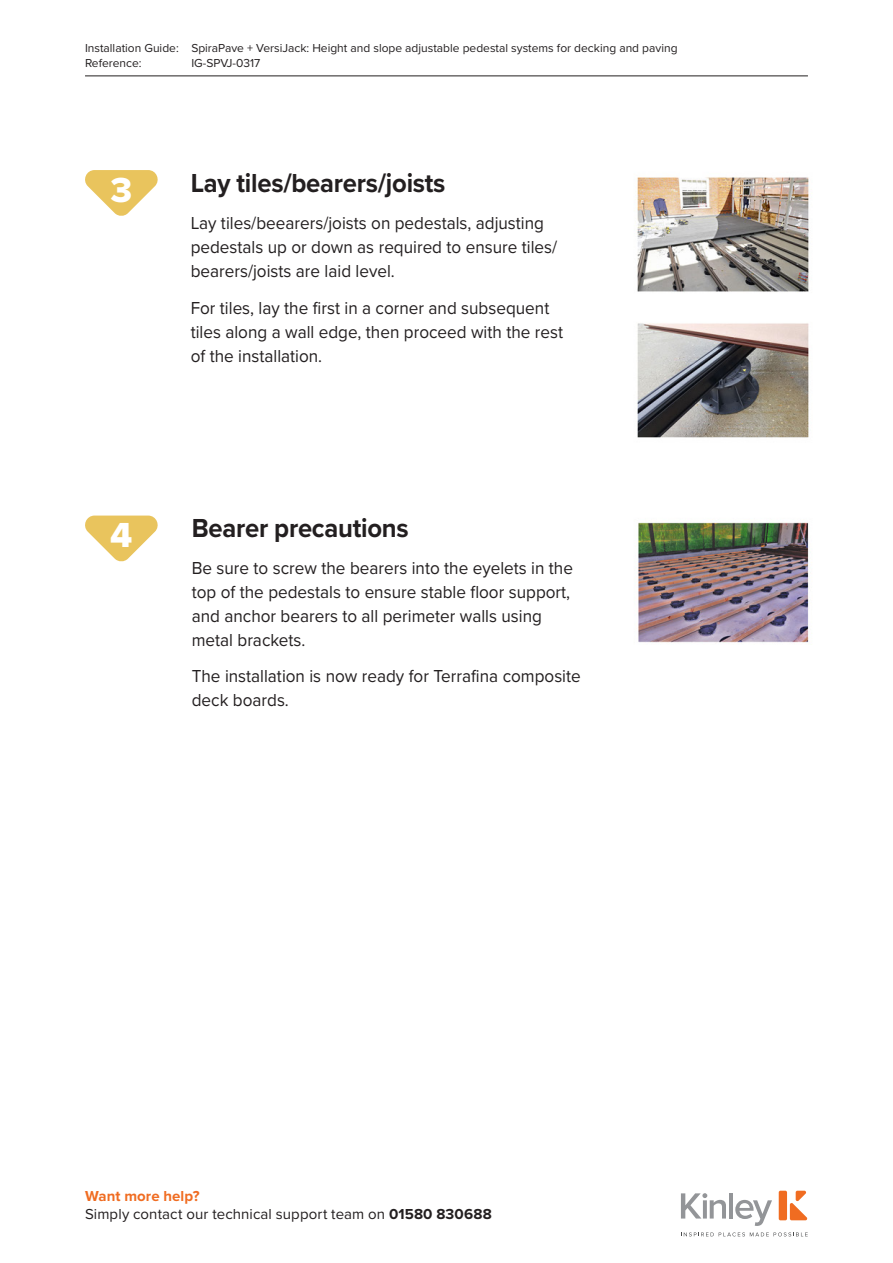
<style>
.page{position:relative;width:893px;height:1263px;background:#fff}
.page>*{position:absolute;margin:0;border:0;box-sizing:border-box;transform-origin:0 0}
.t1{font:36px "Proxima Nova Extrabld";color:#fff}
.Step_title{font:700 27px "Proxima Nova";letter-spacing:-.01em;color:#231f20;scale:.95 1}
.Step_body_text{font:18px/24px "Proxima Nova";color:#231f20;scale:.95 1}
.t2{font:15px/18px "Proxima Nova";letter-spacing:.005em;color:#231f20}
.t3{font:12px/15px "Proxima Nova";color:#231f20}
.s1{font-weight:700;color:#f06c21}
.s2{font-weight:700}
</style>
<div class="page">
<img style="left:85px;top:75px;width:724px;height:1162px">
<hr style="left:85px;top:76px;width:723px;height:1px;background:#231f20">
<svg style="left:681px;top:1193px;width:45px;height:25px"></svg>
<hr style="left:729px;top:1193px;width:4px;height:25px;background:#939598">
<svg style="left:735px;top:1200px;width:37px;height:26px"></svg>
<svg style="left:681px;top:1232px;width:127px;height:4px"></svg>
<div style="left:779px;top:1191px;width:8px;height:29px;background:#f06c21;border-radius:2px"></div>
<svg style="left:790px;top:1191px;width:18px;height:29px"></svg>
<svg style="left:85px;top:516px;width:76px;height:46px"></svg>
<svg style="left:85px;top:170px;width:76px;height:47px"></svg>
<p class="t3" style="left:85px;top:40px;width:594px">Installation Guide: SpiraPave + VersiJack: Height and slope adjustable pedestal systems for decking and paving<br>Reference:</p>
<p class="t3" style="left:191px;top:55px;width:71px">IG-SPVJ-0317</p>
<h1 class="t1" style="left:110px;top:163px;width:23px">3</h1>
<p class="Step_title" style="left:191px;top:163px;width:270px">Lay tiles/bearers/joists</p>
<p class="Step_body_text" style="left:191px;top:210px;width:387px">Lay tiles/beearers/joists on pedestals, adjusting pedestals up or down as required to ensure tiles/ bearers/joists are laid level.</p>
<p class="Step_body_text" style="left:191px;top:295px;width:393px">For tiles, lay the first in a corner and subsequent tiles along a wall edge, then proceed with the rest of the installation.</p>
<h1 class="t1" style="left:110px;top:508px;width:24px">4</h1>
<p class="Step_title" style="left:192px;top:508px;width:230px">Bearer precautions</p>
<p class="Step_body_text" style="left:192px;top:555px;width:403px">Be sure to screw the bearers into the eyelets in the top of the pedestals to ensure stable floor support, and anchor bearers to all perimeter walls using metal brackets.</p>
<p class="Step_body_text" style="left:192px;top:664px;width:411px">The installation is now ready for Terrafina composite deck boards.</p>
<p class="t2" style="left:85px;top:1186px;width:408px"><span class="s1">Want more help?<br></span>Simply contact our technical support team on <span class="s2">01580 830688</span></p>
</div>
